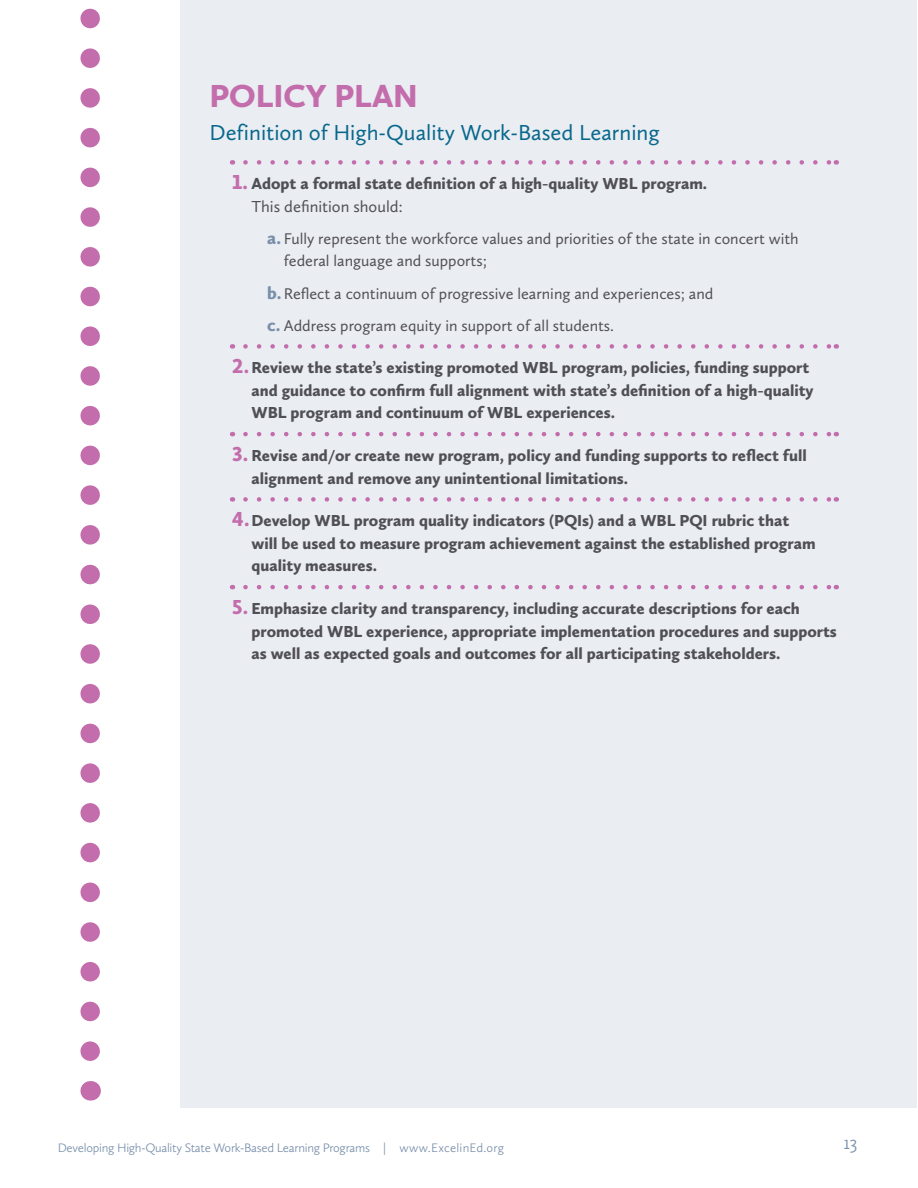
<style>
.page{position:relative;width:918px;height:1188px;background:#fff}
.page>*{position:absolute;margin:0;border:0;box-sizing:border-box;transform-origin:0 0}
.t1{font:900 33px "Calluna Sans";color:#c36dac}
.t2{font:22.5px "Calluna Sans";color:#08688c}
.t3{font:300 19.5px "Calluna Sans";color:#798faa}
.t4{font:900 16.5px/22.5px "Calluna Sans";color:#504f56}
.t5{font:16.05px/22.2px "Calluna Sans";color:#504f56}
.t6{font:300 12.75px "Calluna Sans";letter-spacing:-.02em;color:#798faa}
.s1{font-size:21px;color:#c36dac}
.s2{font-weight:400}
.s3{font-weight:900;font-size:18px;color:#798faa}
</style>
<div class="page">
<div style="left:1px;top:0;width:916px;height:1108px;background:#eaedf2"></div>
<div style="left:1px;top:0;width:178px;height:1108px;background:#fff"></div>
<svg style="left:90px;top:1081px;width:1px;height:20px"></svg>
<svg style="left:80px;top:8px;width:20px;height:1043px"></svg>
<svg style="left:245px;top:160px;width:584px;height:5px"></svg>
<svg style="left:245px;top:344px;width:584px;height:5px"></svg>
<svg style="left:245px;top:432px;width:584px;height:4px"></svg>
<svg style="left:245px;top:497px;width:584px;height:5px"></svg>
<svg style="left:245px;top:585px;width:584px;height:4px"></svg>
<h1 class="t1" style="left:210px;top:76px;width:210px">POLICY PLAN</h1>
<h2 class="t2" style="left:210px;top:119px;width:452px">Definition of High-Quality Work-Based Learning</h2>
<p class="t4" style="left:252px;top:172px;width:457px;text-indent:-19px"><span class="s1">1.</span> Adopt a formal state definition of a high-quality WBL program.<br><span class="s2">This definition should:</span></p>
<p class="t5" style="left:284px;top:227px;width:516px;text-indent:-17px"><span class="s3">a.</span> Fully represent the workforce values and priorities of the state in concert with federal language and supports;</p>
<p class="t5" style="left:267px;top:277px;width:448px;line-height:32.2px"><span class="s3">b.</span>Reflect a continuum of progressive learning and experiences; and <span class="s3">c.</span> Address program equity in support of all students.</p>
<p class="t4" style="left:252px;top:356px;width:564px;text-indent:-19px"><span class="s1">2.</span>Review the state’s existing promoted WBL program, policies, funding support and guidance to confirm full alignment with state’s definition of a high-quality<br>WBL program and continuum of WBL experiences.</p>
<p class="t4" style="left:252px;top:444px;width:557px;text-indent:-19px"><span class="s1">3.</span> Revise and/or create new program, policy and funding supports to reflect full alignment and remove any unintentional limitations.</p>
<p class="t4" style="left:252px;top:509px;width:566px;text-indent:-19px"><span class="s1">4.</span>Develop WBL program quality indicators (PQIs) and a WBL PQI rubric that will be used to measure program achievement against the established program quality measures.</p>
<p class="t4" style="left:252px;top:597px;width:587px;text-indent:-19px"><span class="s1">5.</span> Emphasize clarity and transparency, including accurate descriptions for each promoted WBL experience, appropriate implementation procedures and supports as well as expected goals and outcomes for all participating stakeholders.</p>
<p class="t6" style="left:58px;top:1140px;width:448px">Developing High-Quality State Work-Based Learning Programs | www.ExcelinEd.org</p>
<p class="t3" style="left:843px;top:1130px;width:16px">13</p>
</div>
